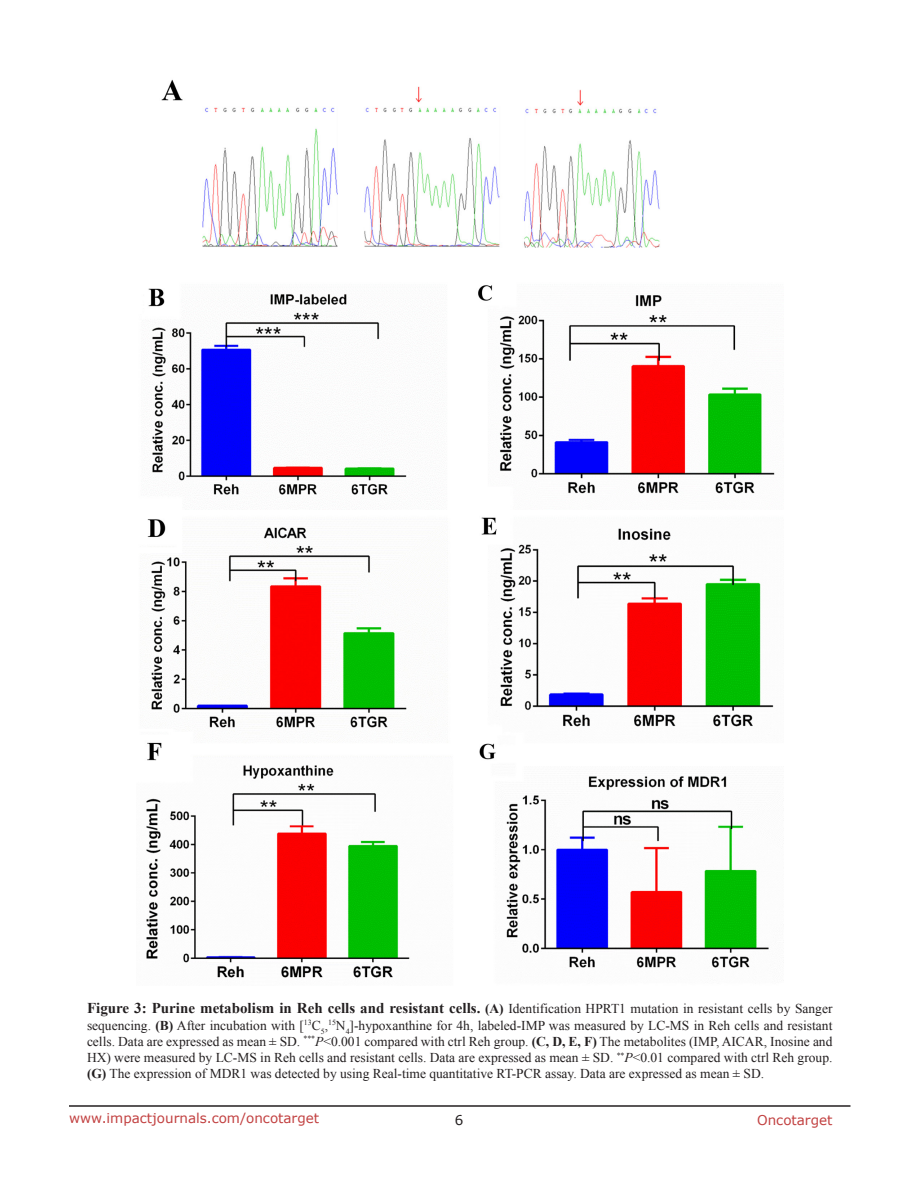
<style>
.page{position:relative;width:918px;height:1188px;background:#fff}
.page>*{position:absolute;margin:0;border:0;box-sizing:border-box;transform-origin:0 0}
.figuretext{font:700 15px "Times New Roman";color:#231f20}
.figuretext-2{font:13.5px/16.2px "Times New Roman";color:#231f20;text-align:justify}
.t1{font:13.5px "Verdana";color:#c24141}
.t2{font:13.5px "Verdana";color:#231f20}
.s1{font-size:13.5px}
.s2{font-weight:400;font-size:13.5px}
.s3{font-weight:700}
.s4{font-style:italic}
</style>
<div class="page">
<hr style="left:69px;top:1105px;width:781px;height:2px;background:#231f20">
<img style="left:146px;top:79px;width:629px;height:899px">
<p class="figuretext" style="left:87px;top:998px;width:747px">Figure 3: Purine metabolism in Reh cells and resistant cells. <span class="s1">(A)</span> <span class="s2">Identification HPRT1 mutation in resistant cells by Sanger</span></p>
<p class="figuretext-2" style="left:87px;top:1017px;width:747px">sequencing. <span class="s3">(B)</span> After incubation with [<sup>13</sup>C<sub>5</sub>,<sup>15</sup>N<sub>4</sub>]-hypoxanthine for 4h, labeled-IMP was measured by LC-MS in Reh cells and resistant cells. Data are expressed as mean ± SD. <sup>***</sup><span class="s4">P</span>&lt;0.001 compared with ctrl Reh group. <span class="s3">(C, D, E, F)</span> The metabolites (IMP, AICAR, Inosine and HX) were measured by LC-MS in Reh cells and resistant cells. Data are expressed as mean ± SD. <sup>**</sup><span class="s4">P</span>&lt;0.01 compared with ctrl Reh group. <span class="s3">(G)</span> The expression of MDR1 was detected by using Real-time quantitative RT-PCR assay. Data are expressed as mean ± SD.</p>
<p class="t1" style="left:69px;top:1109px;width:252px">www.impactjournals.com/oncotarget</p>
<p class="t2" style="left:455px;top:1111px;width:10px">6</p>
<p class="t1" style="left:757px;top:1111px;width:77px">Oncotarget</p>
</div>
